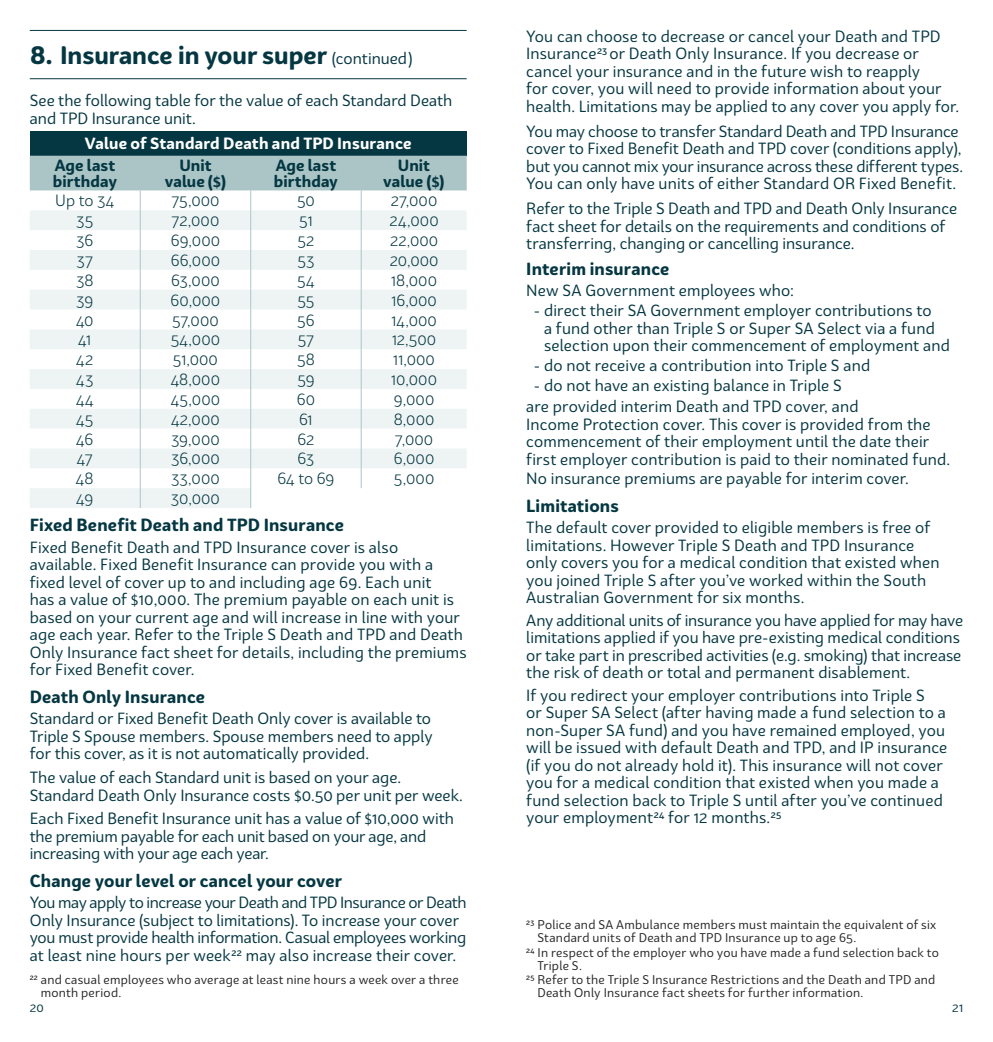
<style>
.page{position:relative;width:993px;height:1042px;background:#fff}
.page>*{position:absolute;margin:0;border:0;box-sizing:border-box;transform-origin:0 0}
.t1{font:700 24.5px "Bw Surco";color:#053742}
.t2{font:700 17.15px "Bw Surco";letter-spacing:.01em;color:#053742}
.t3{font:15.75px/17.5px "Bw Surco";letter-spacing:.005em;color:#053742}
.t4{font:15.75px "Bw Surco";letter-spacing:.005em;color:#053742}
.t5{font:700 15.75px/15.8px "Bw Surco";letter-spacing:.005em;color:#053742}
.t6{font:700 15.75px "Bw Surco";letter-spacing:.015em;color:#fff}
.t7{font:12.25px/13.1px "Bw Surco";letter-spacing:.02em;color:#262626}
.t8{font:12.25px "Bw Surco";color:#053742}
.s1{font-weight:400;font-size:15.75px}
</style>
<div class="page">
<hr style="left:30px;top:30px;width:436px;height:1px;background:#053742">
<hr style="left:30px;top:78px;width:436px;height:1px;background:#053742">
<div style="left:30px;top:131px;width:436px;height:25px;background:#053742"></div>
<svg style="left:30px;top:156px;width:436px;height:352px"></svg>
<h1 class="t1" style="left:30px;top:38px;width:384px">8. Insurance in your super <span class="s1">(continued)</span></h1>
<p class="t3" style="left:30px;top:91px;width:424px">See the following table for the value of each Standard Death and TPD Insurance unit.</p>
<p class="t6" style="left:85px;top:133px;width:328px">Value of Standard Death and TPD Insurance</p>
<p class="t5" style="left:53px;top:157px;width:66px">Age last birthday</p>
<p class="t5" style="left:165px;top:157px;width:63px;text-align:center">Unit value ($)</p>
<p class="t5" style="left:274px;top:157px;width:66px">Age last birthday</p>
<p class="t5" style="left:383px;top:157px;width:63px;text-align:center">Unit value ($)</p>
<p class="t4" style="left:55px;top:190px;width:60px">Up to 34</p>
<p class="t4" style="left:171px;top:190px;width:50px">75,000</p>
<p class="t4" style="left:297px;top:190px;width:19px">50</p>
<p class="t4" style="left:391px;top:190px;width:48px">27,000</p>
<p class="t4" style="left:76px;top:210px;width:18px">35</p>
<p class="t4" style="left:171px;top:210px;width:49px">72,000</p>
<p class="t4" style="left:299px;top:210px;width:15px">51</p>
<p class="t4" style="left:389px;top:210px;width:51px">24,000</p>
<p class="t4" style="left:76px;top:230px;width:19px">36</p>
<p class="t4" style="left:171px;top:230px;width:51px">69,000</p>
<p class="t4" style="left:297px;top:230px;width:18px">52</p>
<p class="t4" style="left:390px;top:230px;width:50px">22,000</p>
<p class="t4" style="left:77px;top:250px;width:18px">37</p>
<p class="t4" style="left:171px;top:250px;width:51px">66,000</p>
<p class="t4" style="left:297px;top:250px;width:18px">53</p>
<p class="t4" style="left:389px;top:250px;width:50px">20,000</p>
<p class="t4" style="left:76px;top:270px;width:19px">38</p>
<p class="t4" style="left:171px;top:270px;width:50px">63,000</p>
<p class="t4" style="left:297px;top:270px;width:19px">54</p>
<p class="t4" style="left:391px;top:270px;width:47px">18,000</p>
<p class="t4" style="left:76px;top:290px;width:18px">39</p>
<p class="t4" style="left:170px;top:290px;width:51px">60,000</p>
<p class="t4" style="left:297px;top:290px;width:19px">55</p>
<p class="t4" style="left:391px;top:290px;width:47px">16,000</p>
<p class="t4" style="left:76px;top:309px;width:19px">40</p>
<p class="t4" style="left:172px;top:309px;width:48px">57,000</p>
<p class="t4" style="left:297px;top:309px;width:19px">56</p>
<p class="t4" style="left:391px;top:309px;width:47px">14,000</p>
<p class="t4" style="left:78px;top:329px;width:14px">41</p>
<p class="t4" style="left:171px;top:329px;width:51px">54,000</p>
<p class="t4" style="left:297px;top:329px;width:18px">57</p>
<p class="t4" style="left:392px;top:329px;width:46px">12,500</p>
<p class="t4" style="left:76px;top:349px;width:19px">42</p>
<p class="t4" style="left:173px;top:349px;width:47px">51,000</p>
<p class="t4" style="left:297px;top:349px;width:19px">58</p>
<p class="t4" style="left:393px;top:349px;width:43px">11,000</p>
<p class="t4" style="left:76px;top:369px;width:19px">43</p>
<p class="t4" style="left:171px;top:369px;width:51px">48,000</p>
<p class="t4" style="left:297px;top:369px;width:19px">59</p>
<p class="t4" style="left:391px;top:369px;width:47px">10,000</p>
<p class="t4" style="left:76px;top:389px;width:19px">44</p>
<p class="t4" style="left:171px;top:389px;width:51px">45,000</p>
<p class="t4" style="left:297px;top:389px;width:20px">60</p>
<p class="t4" style="left:394px;top:389px;width:42px">9,000</p>
<p class="t4" style="left:76px;top:409px;width:19px">45</p>
<p class="t4" style="left:171px;top:409px;width:50px">42,000</p>
<p class="t4" style="left:299px;top:409px;width:15px">61</p>
<p class="t4" style="left:393px;top:409px;width:42px">8,000</p>
<p class="t4" style="left:76px;top:429px;width:18px">46</p>
<p class="t4" style="left:171px;top:429px;width:50px">39,000</p>
<p class="t4" style="left:297px;top:429px;width:18px">62</p>
<p class="t4" style="left:395px;top:429px;width:40px">7,000</p>
<p class="t4" style="left:77px;top:448px;width:17px">47</p>
<p class="t4" style="left:171px;top:448px;width:50px">36,000</p>
<p class="t4" style="left:297px;top:448px;width:18px">63</p>
<p class="t4" style="left:394px;top:448px;width:42px">6,000</p>
<p class="t4" style="left:76px;top:468px;width:19px">48</p>
<p class="t4" style="left:171px;top:468px;width:50px">33,000</p>
<p class="t4" style="left:277px;top:468px;width:58px">64 to 69</p>
<p class="t4" style="left:394px;top:468px;width:42px">5,000</p>
<p class="t4" style="left:76px;top:488px;width:19px">49</p>
<p class="t4" style="left:171px;top:488px;width:50px">30,000</p>
<p class="t2" style="left:30px;top:513px;width:315px">Fixed Benefit Death and TPD Insurance</p>
<p class="t3" style="left:30px;top:538px;width:438px">Fixed Benefit Death and TPD Insurance cover is also available. Fixed Benefit Insurance can provide you with a fixed level of cover up to and including age 69. Each unit<br>has a value of $10,000. The premium payable on each unit is based on your current age and will increase in line with your age each year. Refer to the Triple S Death and TPD and Death Only Insurance fact sheet for details, including the premiums for Fixed Benefit cover.</p>
<p class="t2" style="left:30px;top:685px;width:177px">Death Only Insurance</p>
<p class="t3" style="left:30px;top:709px;width:404px;text-align:justify">Standard or Fixed Benefit Death Only cover is available to Triple S Spouse members. Spouse members need to apply for this cover, as it is not automatically provided.</p>
<p class="t3" style="left:30px;top:768px;width:434px">The value of each Standard unit is based on your age.<br>Standard Death Only Insurance costs $0.50 per unit per week.</p>
<p class="t3" style="left:30px;top:809px;width:425px">Each Fixed Benefit Insurance unit has a value of $10,000 with the premium payable for each unit based on your age, and increasing with your age each year.</p>
<p class="t2" style="left:30px;top:869px;width:314px">Change your level or cancel your cover</p>
<p class="t3" style="left:30px;top:893px;width:438px">You may apply to increase your Death and TPD Insurance or Death Only Insurance (subject to limitations). To increase your cover you must provide health information. Casual employees working at least nine hours per week<sup>22</sup> may also increase their cover.</p>
<p class="t7" style="left:41px;top:973px;width:419px;text-indent:-11px"><sup>22</sup> and casual employees who average at least nine hours a week over a three month period.</p>
<p class="t3" style="left:526px;top:27px;width:434px">You can choose to decrease or cancel your Death and TPD Insurance<sup>23</sup> or Death Only Insurance. If you decrease or cancel your insurance and in the future wish to reapply<br>for cover, you will need to provide information about your health. Limitations may be applied to any cover you apply for.</p>
<p class="t3" style="left:526px;top:122px;width:438px">You may choose to transfer Standard Death and TPD Insurance cover to Fixed Benefit Death and TPD cover (conditions apply), but you cannot mix your insurance across these different types.<br>You can only have units of either Standard OR Fixed Benefit.</p>
<p class="t3" style="left:526px;top:199px;width:432px">Refer to the Triple S Death and TPD and Death Only Insurance fact sheet for details on the requirements and conditions of transferring, changing or cancelling insurance.</p>
<p class="t2" style="left:526px;top:257px;width:145px">Interim insurance</p>
<p class="t3" style="left:526px;top:281px;width:269px">New SA Government employees who:</p>
<p class="t3" style="left:544px;top:301px;width:407px;text-indent:-10px">- direct their SA Government employer contributions to<br>a fund other than Triple S or Super SA Select via a fund selection upon their commencement of employment and</p>
<p class="t3" style="left:533px;top:356px;width:338px">- do not receive a contribution into Triple S and</p>
<p class="t3" style="left:526px;top:374px;width:333px;line-height:21.2px;text-align:center">- do not have an existing balance in Triple S are provided interim Death and TPD cover, and</p>
<p class="t3" style="left:526px;top:415px;width:425px">Income Protection cover. This cover is provided from the commencement of their employment until the date their first employer contribution is paid to their nominated fund.</p>
<p class="t3" style="left:526px;top:469px;width:384px">No insurance premiums are payable for interim cover.</p>
<p class="t2" style="left:526px;top:494px;width:94px">Limitations</p>
<p class="t3" style="left:526px;top:518px;width:414px">The default cover provided to eligible members is free of limitations. However Triple S Death and TPD Insurance only covers you for a medical condition that existed when you joined Triple S after you’ve worked within the South Australian Government for six months.</p>
<p class="t3" style="left:526px;top:611px;width:438px">Any additional units of insurance you have applied for may have limitations applied if you have pre-existing medical conditions or take part in prescribed activities (e.g. smoking) that increase the risk of death or total and permanent disablement.</p>
<p class="t3" style="left:526px;top:685px;width:422px">If you redirect your employer contributions into Triple S<br>or Super SA Select (after having made a fund selection to a non-Super SA fund) and you have remained employed, you will be issued with default Death and TPD, and IP insurance (if you do not already hold it). This insurance will not cover you for a medical condition that existed when you made a fund selection back to Triple S until after you’ve continued your employment<sup>24</sup> for 12 months.<sup>25</sup></p>
<p class="t7" style="left:537px;top:918px;width:400px;text-indent:-11px"><sup>23</sup> Police and SA Ambulance members must maintain the equivalent of six<br>Standard units of Death and TPD Insurance up to age 65.</p>
<p class="t7" style="left:537px;top:945px;width:402px;text-indent:-11px"><sup>24</sup> In respect of the employer who you have made a fund selection back to<br>Triple S.</p>
<p class="t7" style="left:537px;top:973px;width:399px;text-indent:-11px"><sup>25</sup> Refer to the Triple S Insurance Restrictions and the Death and TPD and<br>Death Only Insurance fact sheets for further information.</p>
<p class="t8" style="left:30px;top:999px;width:16px">20</p>
<p class="t8" style="left:951px;top:999px;width:13px">21</p>
</div>
